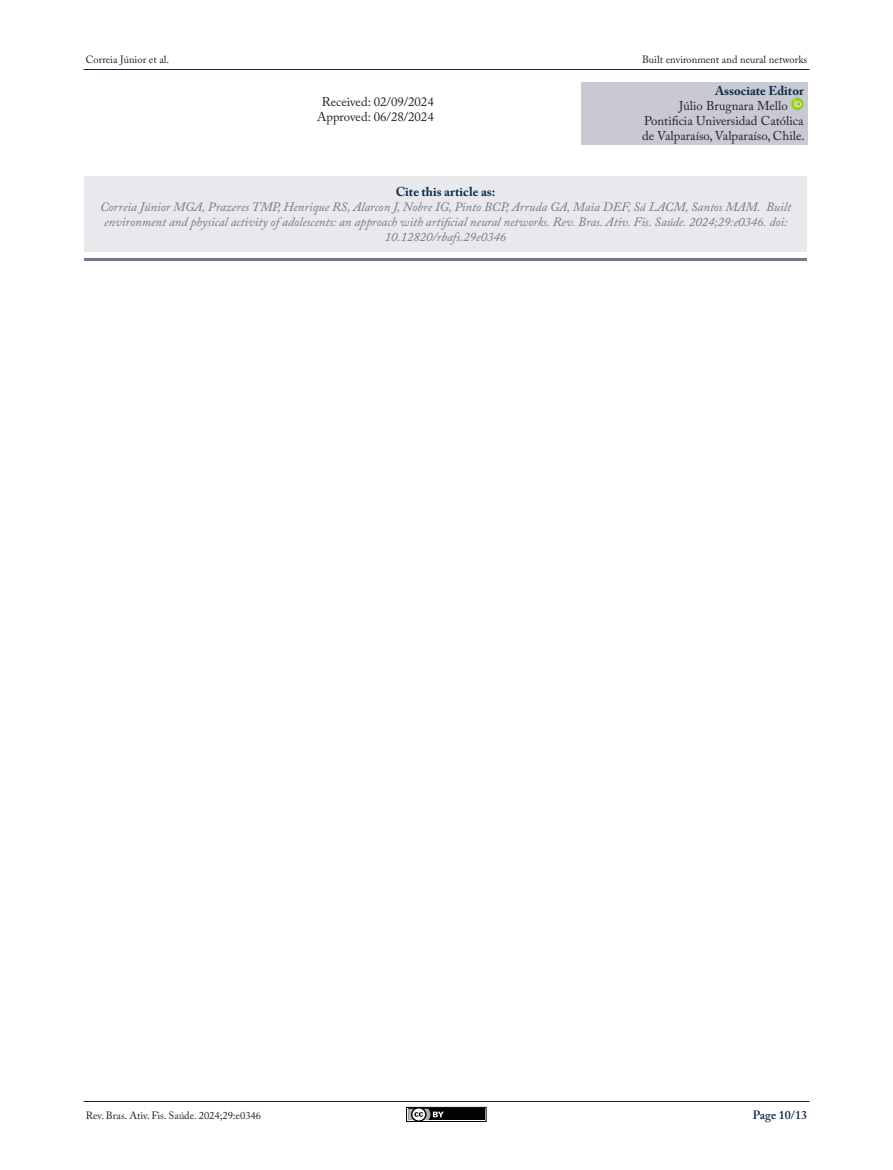
<style>
.page{position:relative;width:893px;height:1170px;background:#fff}
.page>*{position:absolute;margin:0;border:0;box-sizing:border-box;transform-origin:0 0}
.t1{font:italic 12.75px/15px "Adobe Caslon Pro";color:#72768d;text-align:center}
.t2{font:12.75px/15px "Adobe Caslon Pro";color:#231f20;text-align:center}
.t3{font:700 12.75px "Adobe Caslon Pro";color:#0b2b4b}
.t4{font:600 12px "Adobe Caslon Pro";color:#0b2b4b}
.t5{font:10.5px "Adobe Caslon Pro";color:#231f20}
</style>
<div class="page">
<hr style="left:84px;top:69px;width:725px;height:1px;background:#0b2b4b">
<hr style="left:84px;top:1101px;width:725px;height:1px;background:#231f20">
<div style="left:406px;top:1106px;width:80px;height:15px;border:1px solid #020304"></div>
<div style="left:408px;top:1108px;width:77px;height:11px;background:#020304"></div>
<svg style="left:406px;top:1106px;width:38px;height:16px"></svg>
<div style="left:84px;top:176px;width:723px;height:75px;background:#e9e9ed"></div>
<hr style="left:84px;top:258px;width:723px;height:3px;background:#72768d">
<div style="left:581px;top:82px;width:227px;height:62px;background:#c8c9d2"></div>
<svg style="left:791px;top:98px;width:13px;height:12px"></svg>
<p class="t5" style="left:86px;top:53px;width:85px">Correia Júnior et al.</p>
<p class="t5" style="left:642px;top:53px;width:167px">Built environment and neural networks</p>
<p class="t2" style="left:317px;top:94px;width:118px">Received: 02/09/2024<br>Approved: 06/28/2024</p>
<p class="t3" style="left:715px;top:83px;width:90px">Associate Editor</p>
<p class="t2" style="left:642px;top:98px;width:164px;text-align:left;text-indent:37px">Júlio Brugnara Mello<br>Pontificia Universidad Católica de Valparaíso, Valparaíso, Chile.</p>
<p class="t3" style="left:396px;top:184px;width:101px">Cite this article as:</p>
<p class="t1" style="left:100px;top:199px;width:692px">Correia Júnior MGA, Prazeres TMP, Henrique RS, Alarcon J, Nobre IG, Pinto BCP, Arruda GA, Maia DEF, Sá LACM, Santos MAM. Built environment and physical activity of adolescents: an approach with artificial neural networks. Rev. Bras. Ativ. Fis. Saúde. 2024;29:e0346. doi:<br>10.12820/rbafs.29e0346</p>
<p class="t5" style="left:86px;top:1108px;width:177px">Rev. Bras. Ativ. Fis. Saúde. 2024;29:e0346</p>
<p class="t4" style="left:753px;top:1107px;width:56px">Page 10/13</p>
</div>
